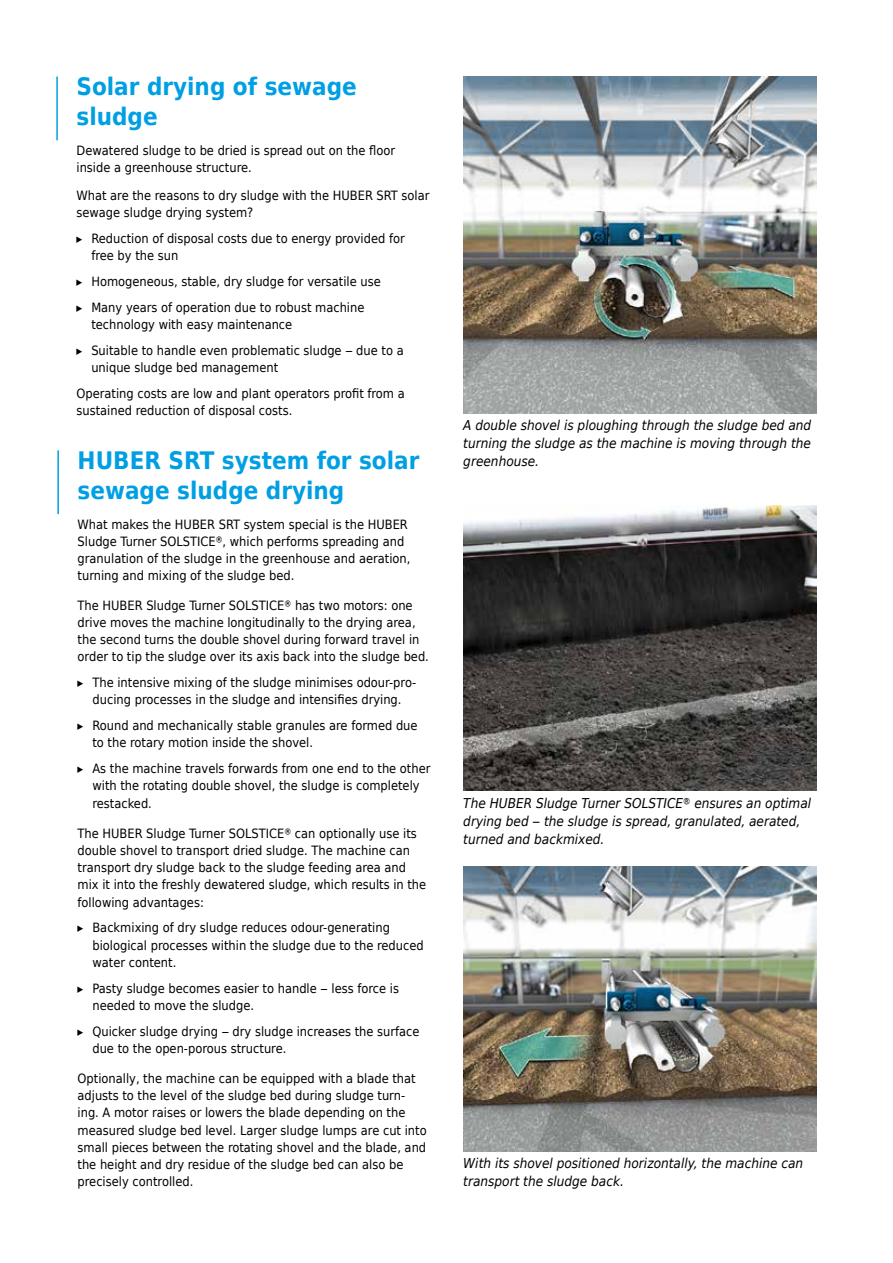
<style>
.page{position:relative;width:893px;height:1263px;background:#fff}
.page>*{position:absolute;margin:0;border:0;box-sizing:border-box;transform-origin:0 0}
.t1{font:700 24px/30px "Huber Tec";color:#009fe3}
.t2{font:italic 13.5px/18px "Huber Tec";color:#000}
.t3{font:12.75px/17.2px "Huber Tec";color:#000}
</style>
<div class="page">
<hr style="left:56px;top:77px;width:2px;height:63px;background:#009fe3">
<hr style="left:57px;top:450px;width:2px;height:64px;background:#009fe3">
<img style="left:463px;top:77px;width:353px;height:336px">
<img style="left:463px;top:506px;width:353px;height:285px">
<img style="left:463px;top:867px;width:353px;height:284px">
<h1 class="t1" style="left:77px;top:70px;width:282px">Solar drying of sewage sludge</h1>
<p class="t3" style="left:77px;top:141px;width:320px">Dewatered sludge to be dried is spread out on the floor inside a greenhouse structure.</p>
<p class="t3" style="left:77px;top:186px;width:354px">What are the reasons to dry sludge with the HUBER SRT solar sewage sludge drying system?</p>
<p class="t3" style="left:91px;top:229px;width:315px;text-indent:-15px">▸ Reduction of disposal costs due to energy provided for free by the sun</p>
<p class="t3" style="left:76px;top:268px;width:306px;line-height:25.8px">▸ Homogeneous, stable, dry sludge for versatile use ▸ Many years of operation due to robust machine</p>
<p class="t3" style="left:76px;top:311px;width:329px;line-height:25.8px;text-indent:15px">technology with easy maintenance<br>▸ Suitable to handle even problematic sludge – due to a</p>
<p class="t3" style="left:76px;top:353px;width:330px;line-height:26.2px;text-indent:15px">unique sludge bed management<br>Operating costs are low and plant operators profit from a</p>
<p class="t3" style="left:76px;top:402px;width:217px">sustained reduction of disposal costs.</p>
<h1 class="t1" style="left:78px;top:444px;width:343px">HUBER SRT system for solar sewage sludge drying</h1>
<p class="t3" style="left:78px;top:515px;width:334px">What makes the HUBER SRT system special is the HUBER Sludge Turner SOLSTICE®, which performs spreading and granulation of the sludge in the greenhouse and aeration, turning and mixing of the sludge bed.</p>
<p class="t3" style="left:78px;top:596px;width:353px">The HUBER Sludge Turner SOLSTICE® has two motors: one drive moves the machine longitudinally to the drying area, the second turns the double shovel during forward travel in order to tip the sludge over its axis back into the sludge bed.</p>
<p class="t3" style="left:78px;top:673px;width:340px;text-align:center">▸ The intensive mixing of the sludge minimises odour-pro&shy;ducing processes in the sludge and intensifies drying.</p>
<p class="t3" style="left:92px;top:716px;width:327px;text-indent:-15px">▸ Round and mechanically stable granules are formed due to the rotary motion inside the shovel.</p>
<p class="t3" style="left:92px;top:759px;width:340px;text-indent:-15px">▸ As the machine travels forwards from one end to the other with the rotating double shovel, the sludge is completely restacked.</p>
<p class="t3" style="left:78px;top:824px;width:350px">The HUBER Sludge Turner SOLSTICE® can optionally use its double shovel to transport dried sludge. The machine can transport dry sludge back to the sludge feeding area and mix it into the freshly dewatered sludge, which results in the following advantages:</p>
<p class="t3" style="left:92px;top:918px;width:333px;text-indent:-15px">▸ Backmixing of dry sludge reduces odour-generating biological processes within the sludge due to the reduced water content.</p>
<p class="t3" style="left:92px;top:979px;width:308px;text-indent:-15px">▸ Pasty sludge becomes easier to handle – less force is needed to move the sludge.</p>
<p class="t3" style="left:92px;top:1022px;width:329px;text-indent:-15px">▸ Quicker sludge drying – dry sludge increases the surface due to the open-porous structure.</p>
<p class="t3" style="left:78px;top:1069px;width:351px">Optionally, the machine can be equipped with a blade that adjusts to the level of the sludge bed during sludge turn&shy;ing. A motor raises or lowers the blade depending on the measured sludge bed level. Larger sludge lumps are cut into small pieces between the rotating shovel and the blade, and the height and dry residue of the sludge bed can also be precisely controlled.</p>
<p class="t2" style="left:463px;top:416px;width:349px;text-align:justify">A double shovel is ploughing through the sludge bed and turning the sludge as the machine is moving through the greenhouse.</p>
<p class="t2" style="left:463px;top:794px;width:349px">The HUBER Sludge Turner SOLSTICE® ensures an optimal drying bed – the sludge is spread, granulated, aerated, turned and backmixed.</p>
<p class="t2" style="left:463px;top:1154px;width:341px">With its shovel positioned horizontally, the machine can transport the sludge back.</p>
</div>
